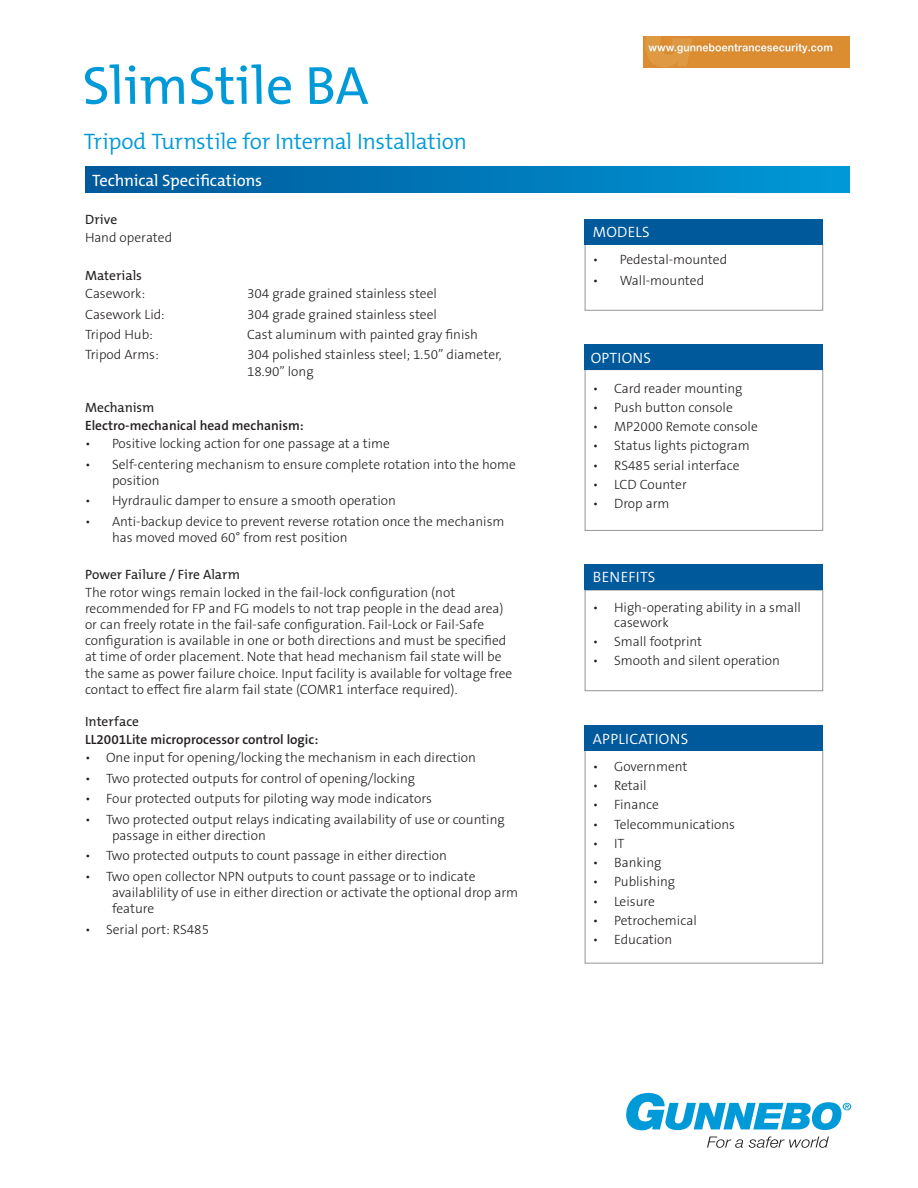
<style>
.page{position:relative;width:918px;height:1188px;background:#fff}
.page>*{position:absolute;margin:0;border:0;box-sizing:border-box;transform-origin:0 0}
.t1{font:54px "The Mix BCE W5 Pla";color:#009ad9}
.t2{font:22.5px "The Mix BCE W4 Se Lig";letter-spacing:-.015em;color:#009ad9}
.Heading_bread_page_2{font:16.5px "The Mix BCE W5 Pla";letter-spacing:-.01em;color:#fff}
.Heading_tabell{font:15px "The Mix BCE W4 Se Lig";letter-spacing:.02em;color:#fff}
.Bread{font:13.5px/16.2px "The Sans BCE W3 Lig";color:#231f20}
.Heading_bread_page_2-2{font:13.5px/16.2px "The Sans BCE W3 Lig";color:#231f20}
.Heading_bread_page_2-3{font:13.5px "The Mix BCE W5 Pla";color:#231f20}
.Heading_bread_page_2-4{font:13.5px "The Sans BCE W6 Se Bld";color:#231f20}
.Bread-2{font:13.5px "The Sans BCE W6 Se Bld";color:#231f20}
</style>
<div class="page">
<svg style="left:707px;top:1137px;width:36px;height:11px"></svg>
<svg style="left:749px;top:1137px;width:80px;height:11px"></svg>
<svg style="left:626px;top:1093px;width:225px;height:37px"></svg>
<img style="left:643px;top:37px;width:207px;height:30px">
<div style="left:85px;top:167px;width:765px;height:25px;background:linear-gradient(to right,#005798,#0098d7)"></div>
<div style="left:585px;top:219px;width:238px;height:26px;background:#00599b"></div>
<div style="left:585px;top:590px;width:238px;height:101px;border:1px solid #939598"></div>
<div style="left:585px;top:565px;width:238px;height:25px;background:#00599b"></div>
<div style="left:585px;top:750px;width:238px;height:213px;border:1px solid #939598"></div>
<div style="left:585px;top:725px;width:238px;height:25px;background:#00599b"></div>
<div style="left:585px;top:369px;width:238px;height:162px;border:1px solid #939598"></div>
<div style="left:585px;top:345px;width:238px;height:25px;background:#00599b"></div>
<h1 class="t1" style="left:83px;top:51px;width:289px">SlimStile BA</h1>
<h2 class="t2" style="left:84px;top:127px;width:385px">Tripod Turnstile for Internal Installation</h2>
<p class="Heading_bread_page_2" style="left:92px;top:169px;width:171px">Technical Specifications</p>
<p class="Heading_bread_page_2-3" style="left:85px;top:211px;width:34px">Drive</p>
<p class="Heading_bread_page_2-2" style="left:85px;top:230px;width:89px">Hand operated</p>
<p class="Heading_bread_page_2-3" style="left:85px;top:267px;width:58px">Materials</p>
<p class="Heading_bread_page_2-2" style="left:85px;top:286px;width:62px">Casework:</p>
<p class="Heading_bread_page_2-2" style="left:247px;top:286px;width:191px">304 grade grained stainless steel</p>
<p class="Heading_bread_page_2-2" style="left:85px;top:306px;width:81px">Casework Lid:</p>
<p class="Heading_bread_page_2-2" style="left:247px;top:306px;width:191px">304 grade grained stainless steel</p>
<p class="Heading_bread_page_2-2" style="left:85px;top:326px;width:69px">Tripod Hub:</p>
<p class="Heading_bread_page_2-2" style="left:247px;top:326px;width:233px">Cast aluminum with painted gray finish</p>
<p class="Heading_bread_page_2-2" style="left:85px;top:347px;width:75px">Tripod Arms:</p>
<p class="Heading_bread_page_2-2" style="left:247px;top:347px;width:256px">304 polished stainless steel; 1.50” diameter,<br>18.90” long</p>
<p class="Heading_bread_page_2-3" style="left:85px;top:399px;width:71px">Mechanism</p>
<p class="Bread-2" style="left:85px;top:417px;width:220px">Electro-mechanical head mechanism:</p>
<p class="Bread" style="left:85px;top:436px;width:306px">• Positive locking action for one passage at a time</p>
<p class="Bread" style="left:112px;top:456px;width:405px;text-indent:-27px">• Self-centering mechanism to ensure complete rotation into the home position</p>
<p class="Bread" style="left:85px;top:493px;width:312px">• Hyrdraulic damper to ensure a smooth operation</p>
<p class="Bread" style="left:112px;top:513px;width:394px;text-indent:-27px">• Anti-backup device to prevent reverse rotation once the mechanism has moved moved 60° from rest position</p>
<p class="Heading_bread_page_2-3" style="left:85px;top:565px;width:156px">Power Failure / Fire Alarm</p>
<p class="Bread" style="left:85px;top:584px;width:429px">The rotor wings remain locked in the fail-lock configuration (not recommended for FP and FG models to not trap people in the dead area) or can freely rotate in the fail-safe configuration. Fail-Lock or Fail-Safe configuration is available in one or both directions and must be specified at time of order placement. Note that head mechanism fail state will be the same as power failure choice. Input facility is available for voltage free contact to effect fire alarm fail state (COMR1 interface required).</p>
<p class="Heading_bread_page_2-3" style="left:85px;top:713px;width:56px">Interface</p>
<p class="Heading_bread_page_2-4" style="left:85px;top:731px;width:235px">LL2001Lite microprocessor control logic:</p>
<p class="Bread" style="left:85px;top:750px;width:393px">• One input for opening/locking the mechanism in each direction</p>
<p class="Bread" style="left:85px;top:770px;width:332px">• Two protected outputs for control of opening/locking</p>
<p class="Bread" style="left:85px;top:791px;width:348px">• Four protected outputs for piloting way mode indicators</p>
<p class="Bread" style="left:112px;top:811px;width:394px;text-indent:-27px">• Two protected output relays indicating availability of use or counting passage in either direction</p>
<p class="Bread" style="left:85px;top:848px;width:363px">• Two protected outputs to count passage in either direction</p>
<p class="Bread" style="left:112px;top:868px;width:408px;text-indent:-27px">• Two open collector NPN outputs to count passage or to indicate availablility of use in either direction or activate the optional drop arm feature</p>
<p class="Bread" style="left:85px;top:921px;width:126px">• Serial port: RS485</p>
<p class="Heading_tabell" style="left:593px;top:222px;width:58px">MODELS</p>
<p class="Bread" style="left:593px;top:252px;width:136px">• Pedestal-mounted</p>
<p class="Bread" style="left:593px;top:272px;width:113px">• Wall-mounted</p>
<p class="Heading_tabell" style="left:591px;top:348px;width:62px">OPTIONS</p>
<p class="Bread" style="left:593px;top:380px;width:151px">• Card reader mounting</p>
<p class="Bread" style="left:593px;top:399px;width:142px">• Push button console</p>
<p class="Bread" style="left:593px;top:419px;width:166px">• MP2000 Remote console</p>
<p class="Bread" style="left:593px;top:438px;width:159px">• Status lights pictogram</p>
<p class="Bread" style="left:593px;top:457px;width:148px">• RS485 serial interface</p>
<p class="Bread" style="left:593px;top:476px;width:95px">• LCD Counter</p>
<p class="Bread" style="left:593px;top:496px;width:78px">• Drop arm</p>
<p class="Heading_tabell" style="left:593px;top:567px;width:64px">BENEFITS</p>
<p class="Bread" style="left:614px;top:600px;width:188px;line-height:15px;text-indent:-21px">• High-operating ability in a small casework</p>
<p class="Bread" style="left:593px;top:633px;width:111px">• Small footprint</p>
<p class="Bread" style="left:593px;top:652px;width:189px">• Smooth and silent operation</p>
<p class="Heading_tabell" style="left:593px;top:729px;width:97px">APPLICATIONS</p>
<p class="Bread" style="left:593px;top:758px;width:96px">• Government</p>
<p class="Bread" style="left:593px;top:777px;width:55px">• Retail</p>
<p class="Bread" style="left:593px;top:797px;width:68px">• Finance</p>
<p class="Bread" style="left:593px;top:816px;width:144px">• Telecommunications</p>
<p class="Bread" style="left:593px;top:835px;width:33px">• IT</p>
<p class="Bread" style="left:593px;top:854px;width:70px">• Banking</p>
<p class="Bread" style="left:593px;top:874px;width:84px">• Publishing</p>
<p class="Bread" style="left:593px;top:893px;width:64px">• Leisure</p>
<p class="Bread" style="left:593px;top:912px;width:106px">• Petrochemical</p>
<p class="Bread" style="left:593px;top:931px;width:81px">• Education</p>
</div>
